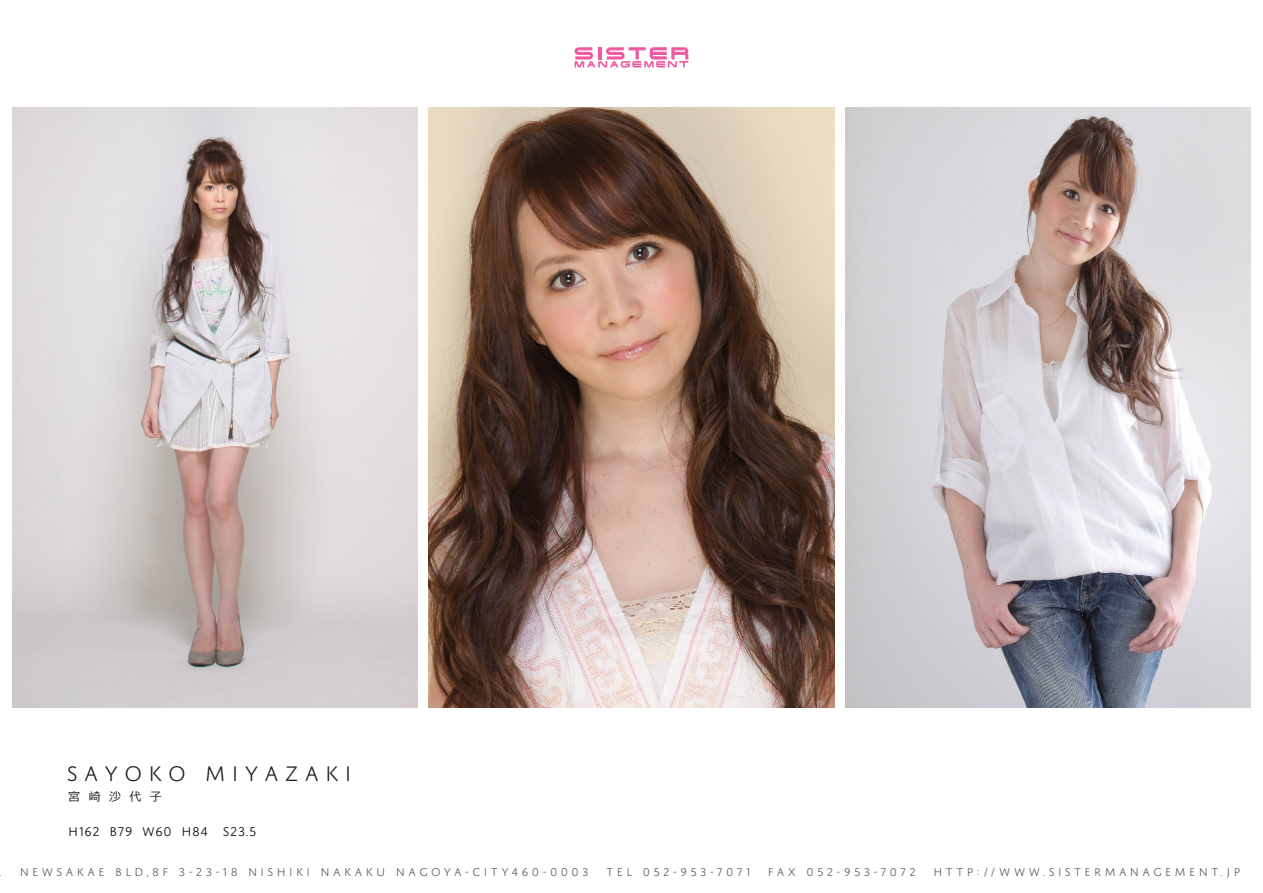
<style>
.page{position:relative;width:1263px;height:893px;background:#fff}
.page>*{position:absolute;margin:0;border:0;box-sizing:border-box;transform-origin:0 0}
.t1{font:300 22.5px "Domus Titling";letter-spacing:.28em;color:#231f20}
.t2{font:300 13.5px "Domus Titling";letter-spacing:.05em;color:#030303}
.t3{font:300 12px "Domus Titling";letter-spacing:.285em;color:#57585a}
.t4{font:12px "Meiryo";letter-spacing:.7em;color:#231f20}
</style>
<div class="page">
<img style="left:13px;top:108px;width:405px;height:600px">
<img style="left:429px;top:108px;width:405px;height:600px">
<img style="left:845px;top:108px;width:405px;height:600px">
<svg style="left:574px;top:47px;width:114px;height:21px"></svg>
<h1 class="t1" style="left:67px;top:761px;width:286px">SAYOKO MIYAZAKI</h1>
<p class="t4" style="left:68px;top:788px;width:95px">宮崎沙代子</p>
<p class="t2" style="left:68px;top:825px;width:190px">H162 B79 W60 H84 S23.5</p>
<p class="t3" style="left:0;top:865px;width:4px">.</p>
<p class="t3" style="left:20px;top:865px;width:570px">NEWSAKAE BLD,8F 3-23-18 NISHIKI NAKAKU NAGOYA-CITY460-0003</p>
<p class="t3" style="left:606px;top:865px;width:146px">TEL 052-953-7071</p>
<p class="t3" style="left:768px;top:865px;width:150px">FAX 052-953-7072</p>
<p class="t3" style="left:933px;top:865px;width:308px">HTTP://WWW.SISTERMANAGEMENT.JP</p>
</div>
